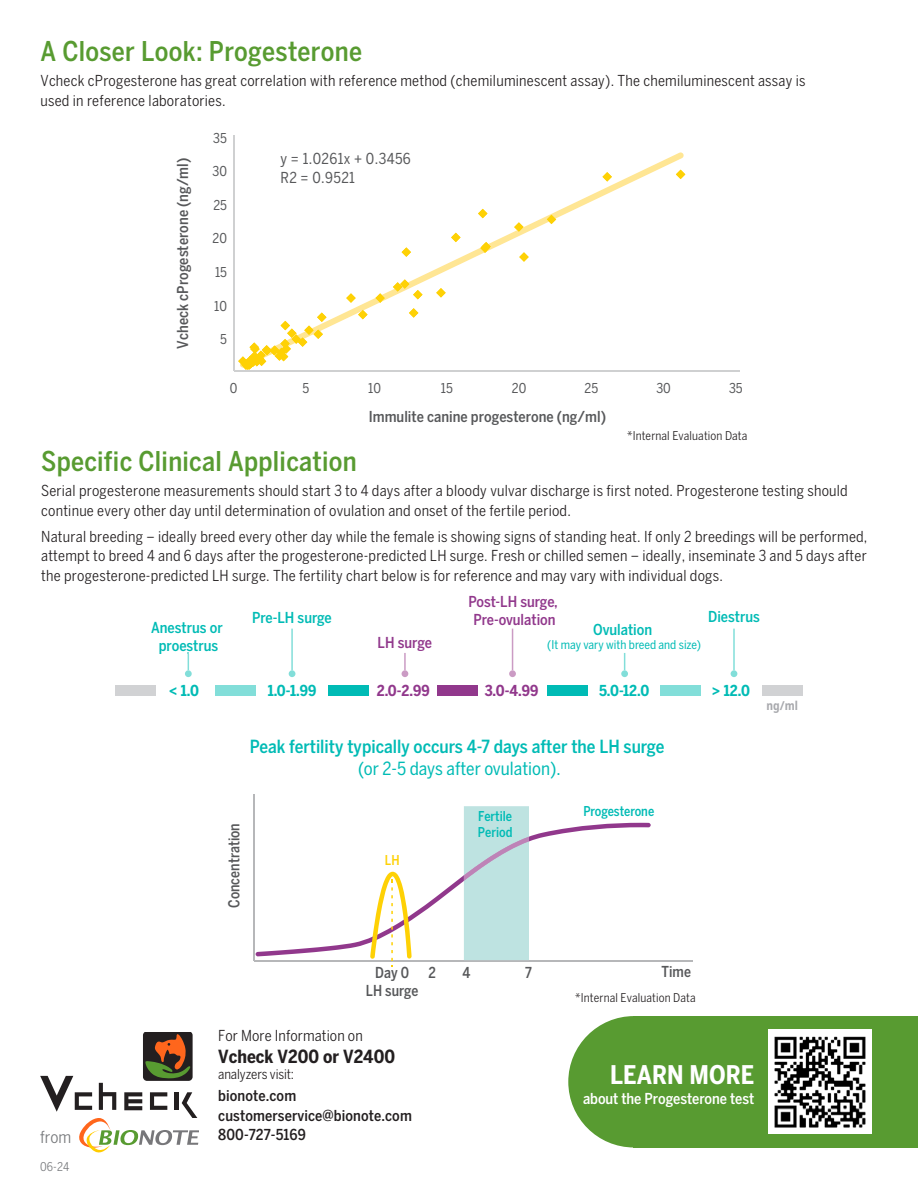
<style>
.page{position:relative;width:918px;height:1188px;background:#fff}
.page>*{position:absolute;margin:0;border:0;box-sizing:border-box;transform-origin:0 0}
.t1{font:500 condensed 27px "Benton Sans";letter-spacing:.01em;color:#589b31}
.t2{font:700 condensed 25.5px "Benton Sans";color:#fff}
.t3{font:500 18px "Benton Sans Cond";color:#00bbb5}
.t4{font:18px "Benton Sans Cond";color:#00bbb5}
.t5{font:700 condensed 18px "Benton Sans";color:#231f20}
.t6{font:condensed 16.5px "Benton Sans";color:#76787b}
.t7{font:condensed 15px/19.5px "Benton Sans";letter-spacing:.015em;color:#231f20}
.t8{font:500 15px "Benton Sans Cond";color:#57585a}
.t9{font:500 condensed 15px/19.5px "Benton Sans";letter-spacing:.005em;color:#231f20}
.t10{font:500 15px/18px "Benton Sans Cond";color:#00bbb5;text-align:center}
.t11{font:500 15px/18px "Benton Sans Cond";color:#91388c;text-align:center}
.t12{font:500 15px/18px "Benton Sans Cond";color:#57585a;text-align:center;scale:.96 1}
.t13{font:700 15px "Benton Sans Cond";color:#00bbb5}
.t14{font:15px/19.2px "Benton Sans Cond";letter-spacing:.025em;color:#57585a}
.t15{font:500 condensed 15px "Benton Sans";letter-spacing:-.005em;color:#fff}
.t16{font:700 15px "Benton Sans Cond";color:#91388c}
.t17{font:13.5px "Benton Sans Cond";color:#57585a}
.t18{font:500 13.5px/16.2px "Benton Sans Cond";color:#00bbb5;scale:.96 1}
.t19{font:condensed 13.5px "Benton Sans";letter-spacing:-.01em;color:#231f20}
.t20{font:500 13.5px "Benton Sans Cond";color:#fed105;scale:.96 1}
.t21{font:700 condensed 12.3px "Noto Sans";color:#a8a9ad}
.t22{font:condensed 12px "Benton Sans";letter-spacing:.01em;color:#231f20}
.t23{font:12px "Benton Sans Cond";color:#00bbb5}
.t24{font:condensed 12px "Benton Sans";color:#76787b}
</style>
<div class="page">
<hr style="left:253px;top:794px;width:1px;height:167px;background:#b6b7b9">
<hr style="left:254px;top:960px;width:439px;height:1px;background:#b6b7b9">
<svg style="left:256px;top:823px;width:395px;height:133px"></svg>
<svg style="left:370px;top:872px;width:42px;height:95px"></svg>
<div style="left:464px;top:806px;width:65px;height:154px;background:#bee3e1"></div>
<div style="left:215px;top:686px;width:40px;height:10px;background:#82ded9"></div>
<div style="left:115px;top:686px;width:41px;height:10px;background:#d1d2d4"></div>
<div style="left:328px;top:686px;width:40px;height:10px;background:#00bbb5"></div>
<div style="left:437px;top:686px;width:41px;height:10px;background:#91388c"></div>
<div style="left:547px;top:686px;width:40px;height:10px;background:#00bbb5"></div>
<div style="left:660px;top:686px;width:40px;height:10px;background:#82ded9"></div>
<div style="left:762px;top:686px;width:41px;height:10px;background:#d1d2d4"></div>
<svg style="left:185px;top:653px;width:7px;height:24px"></svg>
<svg style="left:289px;top:629px;width:6px;height:48px"></svg>
<svg style="left:402px;top:653px;width:6px;height:24px"></svg>
<svg style="left:509px;top:629px;width:7px;height:48px"></svg>
<svg style="left:621px;top:653px;width:7px;height:24px"></svg>
<svg style="left:731px;top:629px;width:6px;height:48px"></svg>
<hr style="left:234px;top:136px;width:1px;height:235px;background:#cfd0d1">
<hr style="left:234px;top:370px;width:506px;height:2px;background:#cfd0d1">
<svg style="left:238px;top:152px;width:447px;height:218px"></svg>
<svg style="left:40px;top:1033px;width:158px;height:120px"></svg>
<div style="left:634px;top:1016px;width:284px;height:132px;background:#589b31"></div>
<div style="left:568px;top:1016px;width:132px;height:132px;background:#589b31;border-radius:50%"></div>
<img style="left:768px;top:1030px;width:104px;height:104px">
<h1 class="t1" style="left:41px;top:35px;width:323px">A Closer Look: Progesterone</h1>
<p class="t7" style="left:40px;top:71px;width:767px">Vcheck cProgesterone has great correlation with reference method (chemiluminescent assay). The chemiluminescent assay is used in reference laboratories.</p>
<p class="t8" style="left:174px;top:349px;width:192px;rotate:-90deg">Vcheck cProgesterone (ng/ml)</p>
<p class="t17" style="left:213px;top:130px;width:15px">35</p>
<p class="t17" style="left:212px;top:163px;width:16px">30</p>
<p class="t17" style="left:213px;top:197px;width:15px">25</p>
<p class="t17" style="left:213px;top:231px;width:16px">20</p>
<p class="t17" style="left:215px;top:264px;width:13px">15</p>
<p class="t17" style="left:214px;top:298px;width:14px">10</p>
<p class="t17" style="left:220px;top:332px;width:8px">5</p>
<p class="t14" style="left:280px;top:148px;width:132px">y = 1.0261x + 0.3456<br>R2 = 0.9521</p>
<p class="t17" style="left:230px;top:381px;width:9px">0</p>
<p class="t17" style="left:303px;top:381px;width:8px">5</p>
<p class="t17" style="left:368px;top:381px;width:14px">10</p>
<p class="t17" style="left:441px;top:381px;width:13px">15</p>
<p class="t17" style="left:512px;top:381px;width:16px">20</p>
<p class="t8" style="left:369px;top:408px;width:239px">Immulite canine progesterone (ng/ml)</p>
<p class="t17" style="left:585px;top:381px;width:15px">25</p>
<p class="t17" style="left:656px;top:381px;width:16px">30</p>
<p class="t17" style="left:729px;top:381px;width:15px">35</p>
<p class="t22" style="left:627px;top:429px;width:122px">*Internal Evaluation Data</p>
<h1 class="t1" style="left:41px;top:445px;width:317px">Specific Clinical Application</h1>
<p class="t7" style="left:41px;top:481px;width:808px">Serial progesterone measurements should start 3 to 4 days after a bloody vulvar discharge is first noted. Progesterone testing should continue every other day until determination of ovulation and onset of the fertile period.</p>
<p class="t7" style="left:41px;top:527px;width:828px;text-align:justify">Natural breeding – ideally breed every other day while the female is showing signs of standing heat. If only 2 breedings will be performed, attempt to breed 4 and 6 days after the progesterone-predicted LH surge. Fresh or chilled semen – ideally, inseminate 3 and 5 days after the progesterone-predicted LH surge. The fertility chart below is for reference and may vary with individual dogs.</p>
<p class="t10" style="left:151px;top:618px;width:73px">Anestrus or proestrus</p>
<p class="t10" style="left:252px;top:609px;width:81px">Pre-LH surge</p>
<p class="t11" style="left:378px;top:633px;width:56px">LH surge</p>
<p class="t11" style="left:469px;top:592px;width:91px">Post-LH surge,<br>Pre-ovulation</p>
<p class="t10" style="left:593px;top:620px;width:61px">Ovulation</p>
<p class="t23" style="left:547px;top:638px;width:155px">(It may vary with breed and size)</p>
<p class="t10" style="left:708px;top:607px;width:53px">Diestrus</p>
<p class="t6" style="left:40px;top:1128px;width:33px">from</p>
<p class="t24" style="left:40px;top:1159px;width:31px">06-24</p>
<p class="t13" style="left:169px;top:682px;width:32px">&lt; 1.0</p>
<p class="t13" style="left:268px;top:682px;width:50px">1.0-1.99</p>
<p class="t16" style="left:377px;top:682px;width:55px">2.0-2.99</p>
<p class="t16" style="left:485px;top:682px;width:55px">3.0-4.99</p>
<p class="t13" style="left:599px;top:682px;width:52px">5.0-12.0</p>
<p class="t13" style="left:712px;top:682px;width:40px">&gt; 12.0</p>
<p class="t12" style="left:225px;top:908px;width:90px;rotate:-90deg">Concentration</p>
<p class="t3" style="left:250px;top:736px;width:416px">Peak fertility typically occurs 4-7 days after the LH surge</p>
<p class="t4" style="left:358px;top:758px;width:204px">(or 2-5 days after ovulation).</p>
<p class="t20" style="left:385px;top:853px;width:17px">LH</p>
<p class="t18" style="left:478px;top:808px;width:38px">Fertile<br>Period</p>
<p class="t18" style="left:583px;top:803px;width:75px">Progesterone</p>
<p class="t21" style="left:766px;top:697px;width:33px">ng/ml</p>
<p class="t12" style="left:366px;top:963px;width:56px">Day 0<br>LH surge</p>
<p class="t12" style="left:429px;top:963px;width:9px">2</p>
<p class="t12" style="left:463px;top:963px;width:10px">4</p>
<p class="t12" style="left:525px;top:963px;width:9px">7</p>
<p class="t7" style="left:218px;top:1026px;width:146px">For More Information on</p>
<p class="t5" style="left:218px;top:1046px;width:178px">Vcheck V200 or V2400</p>
<p class="t19" style="left:218px;top:1066px;width:77px">analyzers visit:</p>
<p class="t9" style="left:218px;top:1086px;width:195px">bionote.com customerservice@bionote.com<br>800-727-5169</p>
<p class="t12" style="left:662px;top:963px;width:32px">Time</p>
<p class="t22" style="left:575px;top:990px;width:122px">*Internal Evaluation Data</p>
<h2 class="t2" style="left:610px;top:1060px;width:145px">LEARN MORE</h2>
<p class="t15" style="left:583px;top:1090px;width:173px">about the Progesterone test</p>
</div>
